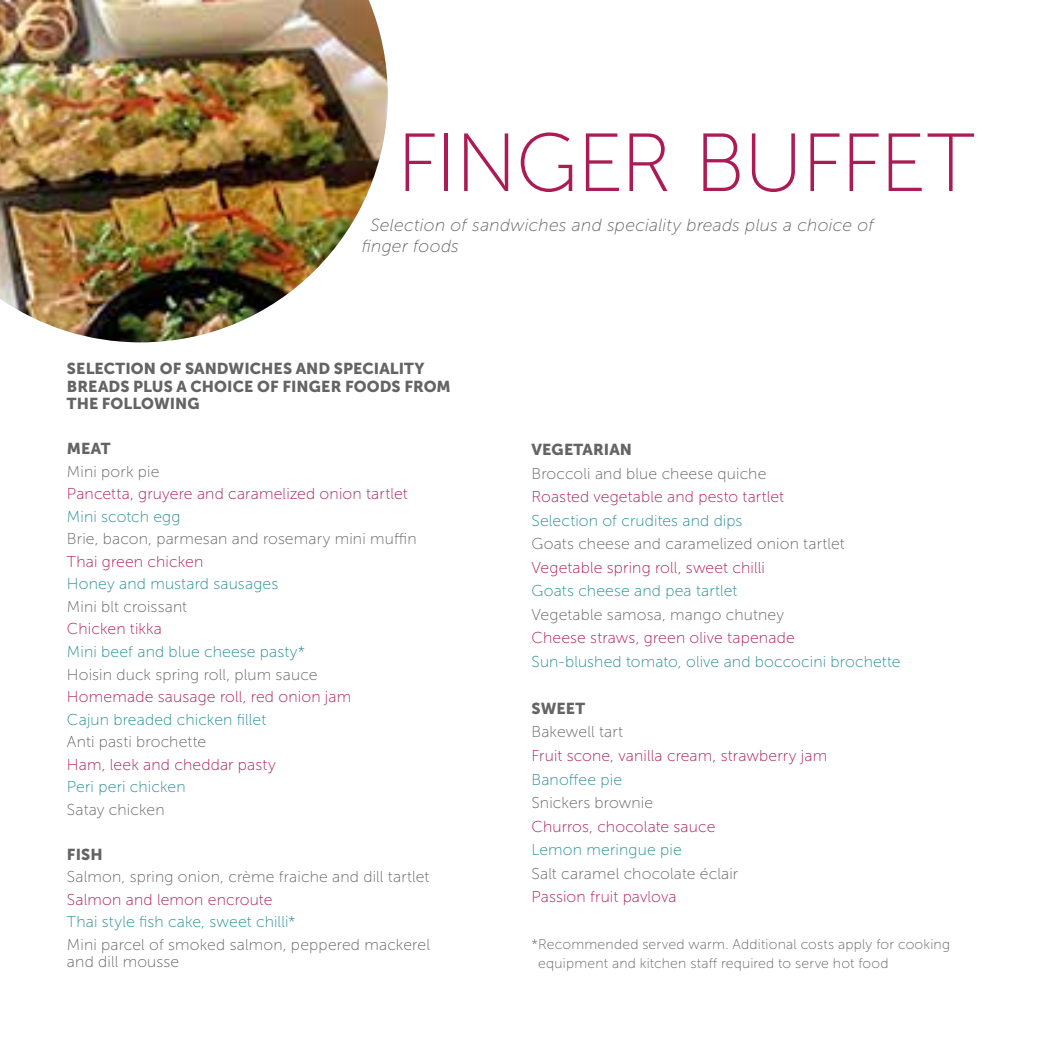
<style>
.page{position:relative;width:1042px;height:1042px;background:#fff}
.page>*{position:absolute;margin:0;border:0;box-sizing:border-box;transform-origin:0 0}
.t1{font:82.25px "Museo Sans 100";letter-spacing:-.02em;color:#ac1b56}
.t2{font:italic 17.5px/21px "Museo Sans 100";letter-spacing:.01em;color:#646464}
.t3{font:15.75px/17.5px "Museo Sans 100";letter-spacing:.01em;color:#646464}
.t4{font:15.75px "Museo Sans 100";letter-spacing:.01em;color:#ac1b56}
.t5{font:15.75px "Museo Sans 100";letter-spacing:.01em;color:#228c93}
.t6{font:15.75px/17.5px "Museo Sans 900";letter-spacing:.005em;color:#646464}
.t7{font:14px/18.6px "Museo Sans 100";letter-spacing:.015em;color:#646464}
</style>
<div class="page">
<img style="left:0;top:0;width:388px;height:342px">
<h1 class="t1" style="left:397px;top:119px;width:579px">FINGER BUFFET</h1>
<p class="t2" style="left:362px;top:214px;width:514px;text-indent:9px">Selection of sandwiches and speciality breads plus a choice of finger foods</p>
<p class="t6" style="left:67px;top:360px;width:385px">SELECTION OF SANDWICHES AND SPECIALITY<br>BREADS PLUS A CHOICE OF FINGER FOODS FROM<br>THE FOLLOWING</p>
<p class="t6" style="left:67px;top:440px;width:45px">MEAT</p>
<p class="t3" style="left:67px;top:463px;width:94px">Mini pork pie</p>
<p class="t4" style="left:67px;top:485px;width:342px">Pancetta, gruyere and caramelized onion tartlet</p>
<p class="t5" style="left:67px;top:508px;width:115px">Mini scotch egg</p>
<p class="t3" style="left:67px;top:530px;width:351px">Brie, bacon, parmesan and rosemary mini muffin</p>
<p class="t4" style="left:67px;top:553px;width:138px">Thai green chicken</p>
<p class="t5" style="left:67px;top:575px;width:213px">Honey and mustard sausages</p>
<p class="t3" style="left:67px;top:598px;width:122px">Mini blt croissant</p>
<p class="t4" style="left:67px;top:621px;width:96px">Chicken tikka</p>
<p class="t5" style="left:67px;top:643px;width:240px">Mini beef and blue cheese pasty*</p>
<p class="t3" style="left:67px;top:665px;width:252px">Hoisin duck spring roll, plum sauce</p>
<p class="t4" style="left:67px;top:688px;width:286px">Homemade sausage roll, red onion jam</p>
<p class="t5" style="left:67px;top:711px;width:201px">Cajun breaded chicken fillet</p>
<p class="t3" style="left:67px;top:733px;width:141px">Anti pasti brochette</p>
<p class="t4" style="left:67px;top:756px;width:210px">Ham, leek and cheddar pasty</p>
<p class="t5" style="left:67px;top:778px;width:120px">Peri peri chicken</p>
<p class="t3" style="left:67px;top:800px;width:99px">Satay chicken</p>
<p class="t6" style="left:67px;top:845px;width:37px">FISH</p>
<p class="t3" style="left:67px;top:868px;width:364px">Salmon, spring onion, crème fraiche and dill tartlet</p>
<p class="t4" style="left:67px;top:891px;width:207px">Salmon and lemon encroute</p>
<p class="t5" style="left:67px;top:913px;width:230px">Thai style fish cake, sweet chilli*</p>
<p class="t3" style="left:67px;top:936px;width:364px">Mini parcel of smoked salmon, peppered mackerel and dill mousse</p>
<p class="t6" style="left:531px;top:441px;width:102px">VEGETARIAN</p>
<p class="t3" style="left:531px;top:465px;width:236px">Broccoli and blue cheese quiche</p>
<p class="t4" style="left:531px;top:488px;width:254px">Roasted vegetable and pesto tartlet</p>
<p class="t5" style="left:531px;top:512px;width:212px">Selection of crudites and dips</p>
<p class="t3" style="left:531px;top:535px;width:315px">Goats cheese and caramelized onion tartlet</p>
<p class="t4" style="left:531px;top:559px;width:235px">Vegetable spring roll, sweet chilli</p>
<p class="t5" style="left:531px;top:582px;width:208px">Goats cheese and pea tartlet</p>
<p class="t3" style="left:531px;top:606px;width:254px">Vegetable samosa, mango chutney</p>
<p class="t4" style="left:531px;top:629px;width:265px">Cheese straws, green olive tapenade</p>
<p class="t5" style="left:531px;top:653px;width:370px">Sun-blushed tomato, olive and boccocini brochette</p>
<p class="t6" style="left:531px;top:699px;width:55px">SWEET</p>
<p class="t3" style="left:531px;top:723px;width:93px">Bakewell tart</p>
<p class="t4" style="left:531px;top:747px;width:297px">Fruit scone, vanilla cream, strawberry jam</p>
<p class="t5" style="left:531px;top:771px;width:92px">Banoffee pie</p>
<p class="t3" style="left:531px;top:794px;width:123px">Snickers brownie</p>
<p class="t4" style="left:531px;top:818px;width:185px">Churros, chocolate sauce</p>
<p class="t5" style="left:531px;top:841px;width:152px">Lemon meringue pie</p>
<p class="t3" style="left:531px;top:864px;width:208px">Salt caramel chocolate éclair</p>
<p class="t4" style="left:531px;top:888px;width:147px">Passion fruit pavlova</p>
<p class="t7" style="left:538px;top:935px;width:413px;text-indent:-7px">*Recommended served warm. Additional costs apply for cooking equipment and kitchen staff required to serve hot food</p>
</div>
